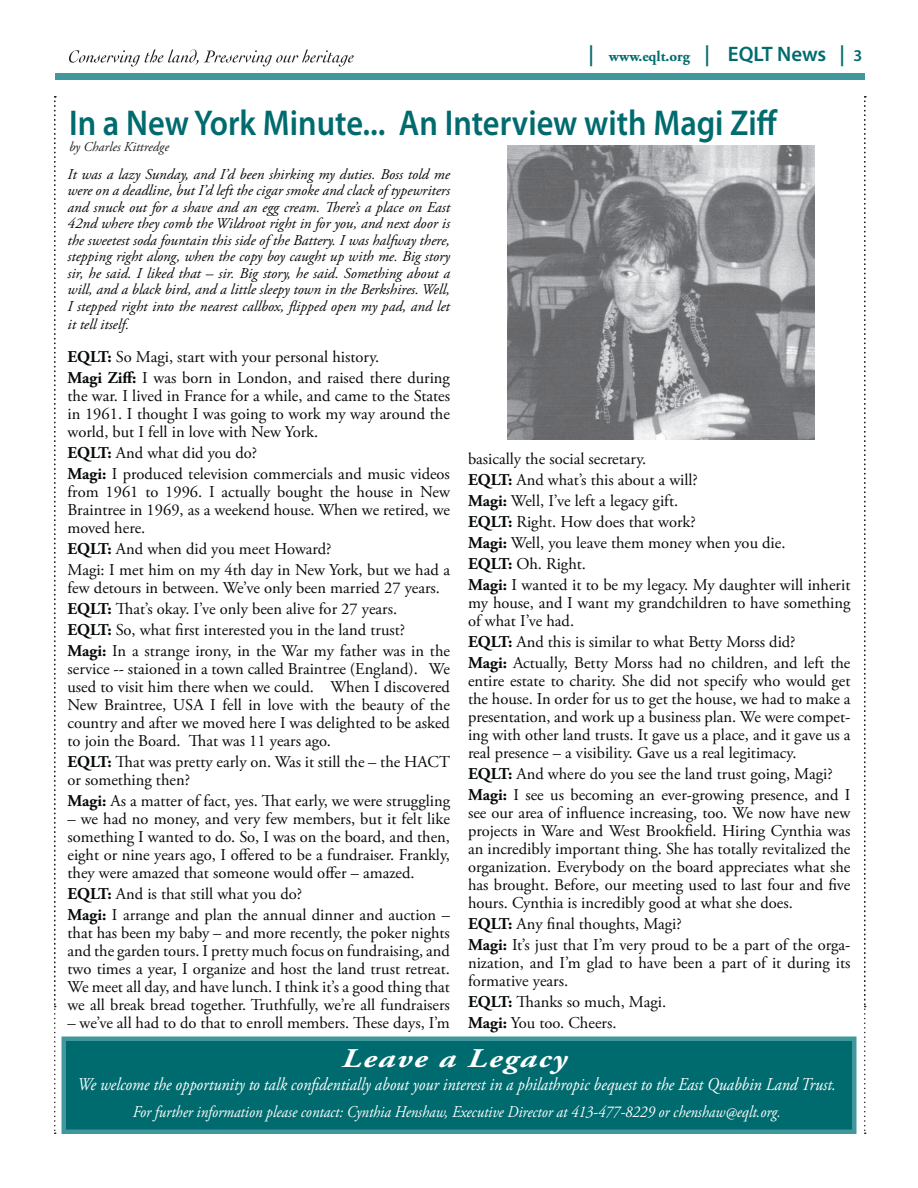
<style>
.page{position:relative;width:918px;height:1188px;background:#fff}
.page>*{position:absolute;margin:0;border:0;box-sizing:border-box;transform-origin:0 0}
.t1{font:600 36px "Myriad Pro";color:#006b6e;scale:.9 1}
.t2{font:italic 700 27px "Adobe Garamond Pro";letter-spacing:.05em;color:#fff;scale:1.25 1}
.t3{font:italic 18px "Adobe Garamond Pro";color:#fff;scale:.9 1}
.t4{font:16.5px/18px "Adobe Garamond Pro";color:#060a08}
.t5{font:italic 16.5px "Adobe Garamond Pro";color:#fff;scale:.9 1}
.t6{font:italic 15px/16.5px "Adobe Garamond Pro";color:#060a08;text-align:justify}
.t7{font:700 15px "Adobe Garamond Pro";color:#006b6e}
.t8{font:italic 13.5px "Adobe Garamond Pro";color:#231f20}
.s1{font-family:"Myriad Pro";font-weight:600;font-size:21px}
.s2{font-family:"Myriad Pro";font-weight:600;font-size:16.5px}
.s3{font-weight:700}
</style>
<div class="page">
<div style="left:56px;top:74px;width:809px;height:6px;background:#40989d"></div>
<svg style="left:69px;top:49px;width:285px;height:18px"></svg>
<svg style="left:54px;top:96px;width:2px;height:1038px"></svg>
<svg style="left:864px;top:96px;width:2px;height:1038px"></svg>
<img style="left:507px;top:146px;width:307px;height:294px">
<div style="left:62px;top:1036px;width:794px;height:98px;background:#006b6e;border:4px solid #40989d"></div>
<p class="t7" style="left:588px;top:47px;width:276px"><span class="s1">|</span> www.eqlt.org <span class="s1">| EQLT News |</span> <span class="s2">3</span></p>
<h1 class="t1" style="left:69px;top:100px;width:789px">In a New York Minute... An Interview with Magi Ziff</h1>
<p class="t6" style="left:68px;top:166px;width:384px">It was a lazy Sunday, and I’d been shirking my duties. Boss told me were on a deadline, but I’d left the cigar smoke and clack of typewriters and snuck out for a shave and an egg cream. There’s a place on East 42nd where they comb the Wildroot right in for you, and next door is the sweetest soda fountain this side of the Battery. I was halfway there, stepping right along, when the copy boy caught up with me. Big story sir, he said. I liked that – sir. Big story, he said. Something about a will, and a black bird, and a little sleepy town in the Berkshires. Well, I stepped right into the nearest callbox, flipped open my pad, and let</p>
<p class="t6" style="left:68px;top:316px;width:63px">it tell itself.</p>
<p class="t4" style="left:68px;top:347px;width:384px;line-height:21px"><span class="s3">EQLT:</span> So Magi, start with your personal history.<br><span class="s3">Magi Ziff:</span> I was born in London, and raised there during</p>
<p class="t4" style="left:68px;top:387px;width:384px;text-align:justify">the war. I lived in France for a while, and came to the States in 1961. I thought I was going to work my way around the world, but I fell in love with New York.</p>
<p class="t4" style="left:68px;top:443px;width:384px;line-height:21px"><span class="s3">EQLT:</span> And what did you do?<br><span class="s3">Magi:</span> I produced television commercials and music videos</p>
<p class="t4" style="left:68px;top:483px;width:384px;text-align:justify">from 1961 to 1996. I actually bought the house in New Braintree in 1969, as a weekend house. When we retired, we moved here.</p>
<p class="t4" style="left:68px;top:539px;width:384px;line-height:21px"><span class="s3">EQLT:</span> And when did you meet Howard?<br>Magi: I met him on my 4th day in New York, but we had a</p>
<p class="t4" style="left:68px;top:578px;width:384px;line-height:21px">few detours in between. We’ve only been married 27 years.<br><span class="s3">EQLT:</span> That’s okay. I’ve only been alive for 27 years.<br><span class="s3">EQLT:</span> So, what first interested you in the land trust?<br><span class="s3">Magi:</span> In a strange irony, in the War my father was in the</p>
<p class="t4" style="left:68px;top:660px;width:384px;text-align:justify">service -- staioned in a town called Braintree (England). We used to visit him there when we could. When I discovered New Braintree, USA I fell in love with the beauty of the country and after we moved here I was delighted to be asked to join the Board. That was 11 years ago.</p>
<p class="t4" style="left:68px;top:753px;width:384px"><span class="s3">EQLT:</span> That was pretty early on. Was it still the – the HACT or something then?</p>
<p class="t4" style="left:68px;top:792px;width:384px"><span class="s3">Magi:</span> As a matter of fact, yes. That early, we were struggling</p>
<p class="t4" style="left:68px;top:810px;width:384px;text-align:justify">– we had no money, and very few members, but it felt like something I wanted to do. So, I was on the board, and then, eight or nine years ago, I offered to be a fundraiser. Frankly, they were amazed that someone would offer – amazed.</p>
<p class="t4" style="left:68px;top:884px;width:384px;line-height:21px"><span class="s3">EQLT:</span> And is that still what you do?<br><span class="s3">Magi:</span> I arrange and plan the annual dinner and auction –</p>
<p class="t4" style="left:68px;top:924px;width:384px;text-align:justify">that has been my baby – and more recently, the poker nights and the garden tours. I pretty much focus on fundraising, and two times a year, I organize and host the land trust retreat.<br>We meet all day, and have lunch. I think it’s a good thing that we all break bread together. Truthfully, we’re all fundraisers</p>
<p class="t4" style="left:68px;top:1014px;width:384px">– we’ve all had to do that to enroll members. These days, I’m</p>
<p class="t8" style="left:69px;top:138px;width:102px">by Charles Kittredge</p>
<p class="t4" style="left:468px;top:448px;width:384px;line-height:21px">basically the social secretary.<br><span class="s3">EQLT:</span> And what’s this about a will?<br><span class="s3">Magi:</span> Well, I’ve left a legacy gift.<br><span class="s3">EQLT:</span> Right. How does that work?<br><span class="s3">Magi:</span> Well, you leave them money when you die.<br><span class="s3">EQLT:</span> Oh. Right.<br><span class="s3">Magi:</span> I wanted it to be my legacy. My daughter will inherit</p>
<p class="t4" style="left:468px;top:594px;width:384px">my house, and I want my grandchildren to have something of what I’ve had.</p>
<p class="t4" style="left:468px;top:631px;width:384px;line-height:21px"><span class="s3">EQLT:</span> And this is similar to what Betty Morss did?<br><span class="s3">Magi:</span> Actually, Betty Morss had no children, and left the</p>
<p class="t4" style="left:468px;top:672px;width:384px;text-align:justify">entire estate to charity. She did not specify who would get the house. In order for us to get the house, we had to make a presentation, and work up a business plan. We were compet&shy;ing with other land trusts. It gave us a place, and it gave us a real presence – a visibility. Gave us a real legitimacy.</p>
<p class="t4" style="left:468px;top:763px;width:384px;line-height:21px"><span class="s3">EQLT:</span> And where do you see the land trust going, Magi?<br><span class="s3">Magi:</span> I see us becoming an ever-growing presence, and I</p>
<p class="t4" style="left:468px;top:804px;width:384px;text-align:justify">see our area of influence increasing, too. We now have new projects in Ware and West Brookfield. Hiring Cynthia was an incredibly important thing. She has totally revitalized the organization. Everybody on the board appreciates what she has brought. Before, our meeting used to last four and five hours. Cynthia is incredibly good at what she does.</p>
<p class="t4" style="left:468px;top:913px;width:384px;line-height:21px"><span class="s3">EQLT:</span> Any final thoughts, Magi?<br><span class="s3">Magi:</span> It’s just that I’m very proud to be a part of the orga-</p>
<p class="t4" style="left:468px;top:954px;width:384px">nization, and I’m glad to have been a part of it during its formative years.</p>
<p class="t4" style="left:468px;top:991px;width:200px;line-height:21px"><span class="s3">EQLT:</span> Thanks so much, Magi.<br><span class="s3">Magi:</span> You too. Cheers.</p>
<h2 class="t2" style="left:342px;top:1043px;width:182px">Leave a Legacy</h2>
<p class="t3" style="left:78px;top:1074px;width:844px">We welcome the opportunity to talk confidentially about your interest in a philathropic bequest to the East Quabbin Land Trust.</p>
<p class="t5" style="left:133px;top:1102px;width:722px">For further information please contact: Cynthia Henshaw, Executive Director at 413-477-8229 or chenshaw@eqlt.org.</p>
</div>
